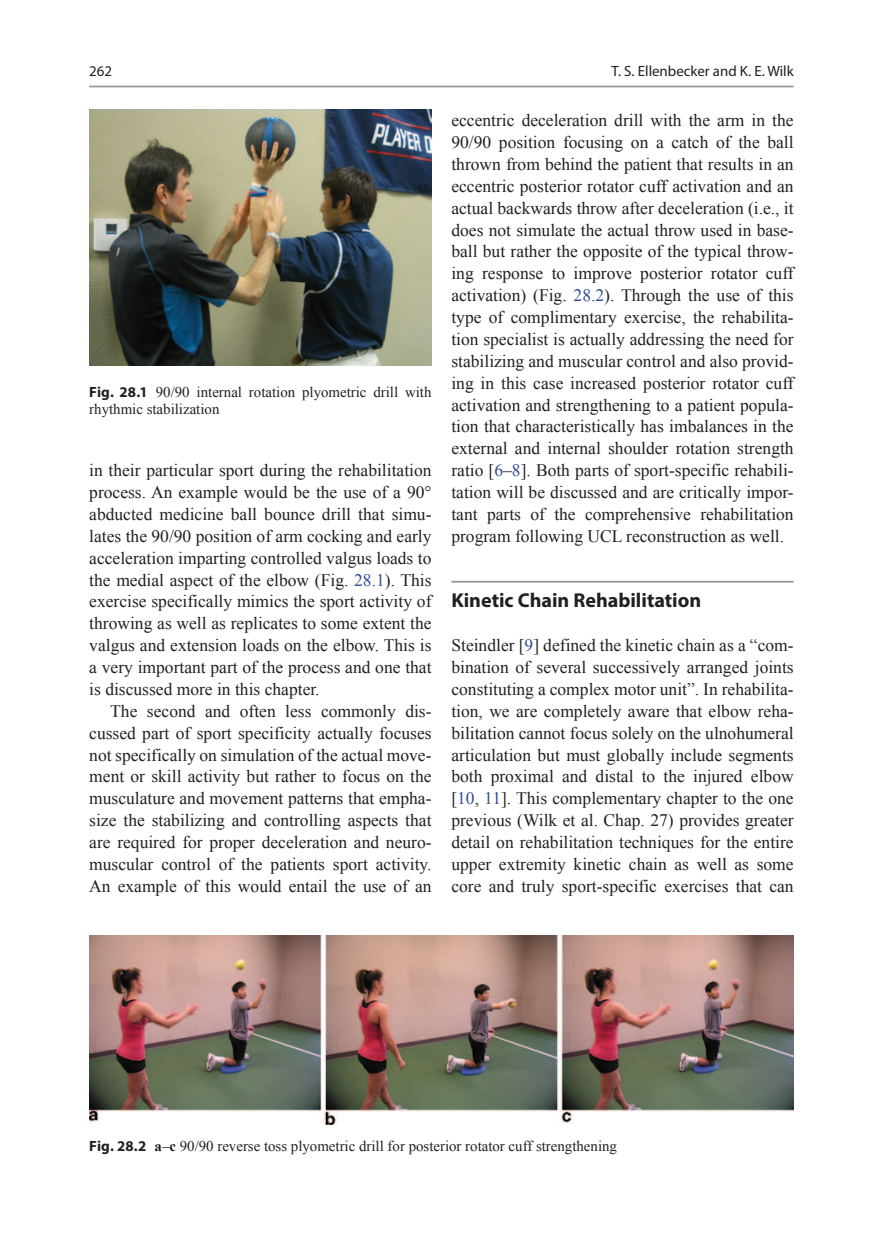
<style>
.page{position:relative;width:883px;height:1260px;background:#fff}
.page>*{position:absolute;margin:0;border:0;box-sizing:border-box;transform-origin:0 0}
.t1{font:20.12px "Myriad Pro Bold 2";color:#231f20}
.t2{font:17.5px/21.9px "Times New Roman";color:#231f20;text-align:justify}
.t3{font:14.88px/17.5px "Times New Roman";color:#231f20}
.t4{font:14.88px "Myriad Pro Regular 56";color:#231f20}
.t5{font:14.88px "Myriad Pro Regular 2";color:#231f20}
.s1{font-family:"Myriad Pro Bold 2"}
.s2{color:#324a97}
.s3{font-weight:700}
</style>
<div class="page">
<hr style="left:89px;top:86px;width:705px;height:1px;background:#949699">
<hr style="left:451px;top:581px;width:343px;height:2px;background:#949699">
<img style="left:89px;top:935px;width:705px;height:189px">
<img style="left:89px;top:109px;width:343px;height:257px">
<p class="t5" style="left:89px;top:62px;width:24px">262</p>
<p class="t4" style="left:612px;top:62px;width:184px">T. S. Ellenbecker and K. E. Wilk</p>
<p class="t3" style="left:89px;top:383px;width:344px"><span class="s1">Fig. 28.1</span> 90/90 internal rotation plyometric drill with rhythmic stabilization</p>
<p class="t2" style="left:89px;top:459px;width:344px">in their particular sport during the rehabilitation process. An example would be the use of a 90° abducted medicine ball bounce drill that simu&shy;lates the 90/90 position of arm cocking and early acceleration imparting controlled valgus loads to the medial aspect of the elbow (Fig. <span class="s2">28.1</span>). This exercise specifically mimics the sport activity of throwing as well as replicates to some extent the valgus and extension loads on the elbow. This is a very important part of the process and one that is discussed more in this chapter.</p>
<p class="t2" style="left:89px;top:700px;width:344px;text-indent:21px">The second and often less commonly dis&shy;cussed part of sport specificity actually focuses not specifically on simulation of the actual move&shy;ment or skill activity but rather to focus on the musculature and movement patterns that empha&shy;size the stabilizing and controlling aspects that are required for proper deceleration and neuro&shy;muscular control of the patients sport activity.<br>An example of this would entail the use of an</p>
<p class="t2" style="left:451px;top:109px;width:344px">eccentric deceleration drill with the arm in the 90/90 position focusing on a catch of the ball thrown from behind the patient that results in an eccentric posterior rotator cuff activation and an actual backwards throw after deceleration (i.e., it does not simulate the actual throw used in base&shy;ball but rather the opposite of the typical throw&shy;ing response to improve posterior rotator cuff activation) (Fig. <span class="s2">28.2</span>). Through the use of this type of complimentary exercise, the rehabilita&shy;tion specialist is actually addressing the need for stabilizing and muscular control and also provid&shy;ing in this case increased posterior rotator cuff activation and strengthening to a patient popula&shy;tion that characteristically has imbalances in the external and internal shoulder rotation strength ratio [<span class="s2">6</span>–<span class="s2">8</span>]. Both parts of sport-specific rehabili&shy;tation will be discussed and are critically impor&shy;tant parts of the comprehensive rehabilitation program following UCL reconstruction as well.</p>
<p class="t1" style="left:451px;top:588px;width:251px">Kinetic Chain Rehabilitation</p>
<p class="t2" style="left:451px;top:634px;width:344px">Steindler [<span class="s2">9</span>] defined the kinetic chain as a “com&shy;bination of several successively arranged joints constituting a complex motor unit”. In rehabilita&shy;tion, we are completely aware that elbow reha&shy;bilitation cannot focus solely on the ulnohumeral articulation but must globally include segments both proximal and distal to the injured elbow [<span class="s2">10</span>, <span class="s2">11</span>]. This complementary chapter to the one previous (Wilk et al. Chap. 27) provides greater detail on rehabilitation techniques for the entire upper extremity kinetic chain as well as some core and truly sport-specific exercises that can</p>
<p class="t3" style="left:89px;top:1137px;width:529px"><span class="s1">Fig. 28.2</span> <span class="s3">a</span>–<span class="s3">c</span> 90/90 reverse toss plyometric drill for posterior rotator cuff strengthening</p>
</div>
